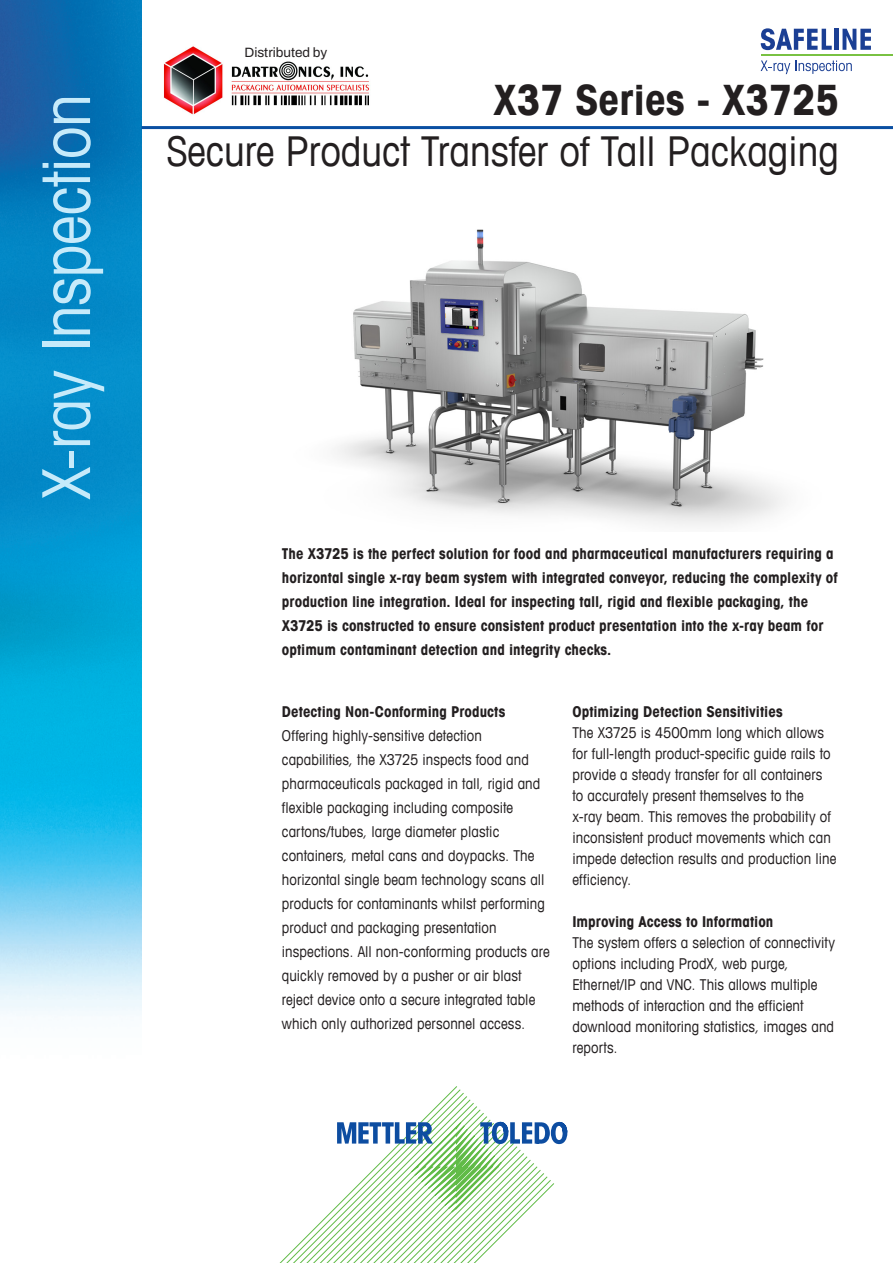
<style>
.page{position:relative;width:893px;height:1263px;background:#fff}
.page>*{position:absolute;margin:0;border:0;box-sizing:border-box;transform-origin:0 0}
.t1{font:condensed 66px "Avant Garde Com";letter-spacing:-.01em;color:#c6eafa}
.t2{font:700 condensed 42px "Avant Garde Com";color:#231f20}
.t3{font:condensed 41.25px "Avant Garde Com";color:#231f20}
._9_Lead_12_16{font:condensed 15px/24px "Avant Garde Com";letter-spacing:.005em;color:#231f20}
._12_Running_Text_10{font:condensed 15px/21px "Avant Garde Com";letter-spacing:.005em;color:#231f20}
._9_Lead_12_16-2{font:700 condensed 15px/24px "Avant Garde Com";letter-spacing:.005em;color:#231f20}
._12_Running_Text_10-2{font:700 condensed 15px "Avant Garde Com";letter-spacing:.005em;color:#231f20}
.t4{font:13.5px "Archivo";color:#231f20}
</style>
<div class="page">
<img style="left:0;top:0;width:141px;height:1016px">
<svg style="left:279px;top:1086px;width:246px;height:177px"></svg>
<svg style="left:337px;top:1122px;width:230px;height:91px"></svg>
<svg style="left:761px;top:28px;width:71px;height:22px"></svg>
<div style="left:834px;top:29px;width:5px;height:21px;background:#1b3f94"></div>
<svg style="left:842px;top:29px;width:29px;height:21px"></svg>
<svg style="left:761px;top:60px;width:29px;height:14px"></svg>
<svg style="left:796px;top:60px;width:56px;height:14px"></svg>
<hr style="left:761px;top:54px;width:132px;height:2px;background:#79c142">
<hr style="left:141px;top:126px;width:752px;height:3px;background:#0a4fa2">
<img style="left:337px;top:230px;width:448px;height:296px">
<img style="left:164px;top:46px;width:205px;height:69px">
<p class="t1" style="left:26px;top:500px;width:407px;rotate:-90deg">X-ray Inspection</p>
<p class="t4" style="left:244px;top:42px;width:84px">Distributed by</p>
<p class="t2" style="left:493px;top:73px;width:347px">X37 Series - X3725</p>
<p class="t3" style="left:167px;top:126px;width:674px">Secure Product Transfer of Tall Packaging</p>
<p class="_9_Lead_12_16-2" style="left:282px;top:542px;width:557px">The X3725 is the perfect solution for food and pharmaceutical manufacturers requiring a horizontal single x-ray beam system with integrated conveyor, reducing the complexity of production line integration. Ideal for inspecting tall, rigid and flexible packaging, the X3725 is constructed to ensure consistent product presentation into the x-ray beam for optimum contaminant detection and integrity checks.</p>
<p class="_9_Lead_12_16-2" style="left:282px;top:699px;width:225px">Detecting Non-Conforming Products</p>
<p class="_9_Lead_12_16" style="left:282px;top:723px;width:269px">Offering highly-sensitive detection capabilities, the X3725 inspects food and pharmaceuticals packaged in tall, rigid and flexible packaging including composite cartons/tubes, large diameter plastic containers, metal cans and doypacks. The horizontal single beam technology scans all products for contaminants whilst performing product and packaging presentation inspections. All non-conforming products are quickly removed by a pusher or air blast reject device onto a secure integrated table which only authorized personnel access.</p>
<p class="_9_Lead_12_16-2" style="left:572px;top:699px;width:212px">Optimizing Detection Sensitivities</p>
<p class="_12_Running_Text_10" style="left:572px;top:721px;width:265px">The X3725 is 4500mm long which allows for full-length product-specific guide rails to provide a steady transfer for all containers to accurately present themselves to the x-ray beam. This removes the probability of inconsistent product movements which can impede detection results and production line efficiency.</p>
<p class="_12_Running_Text_10-2" style="left:572px;top:912px;width:202px">Improving Access to Information</p>
<p class="_12_Running_Text_10" style="left:572px;top:931px;width:264px">The system offers a selection of connectivity options including ProdX, web purge, Ethernet/IP and VNC. This allows multiple methods of interaction and the efficient download monitoring statistics, images and reports.</p>
</div>
